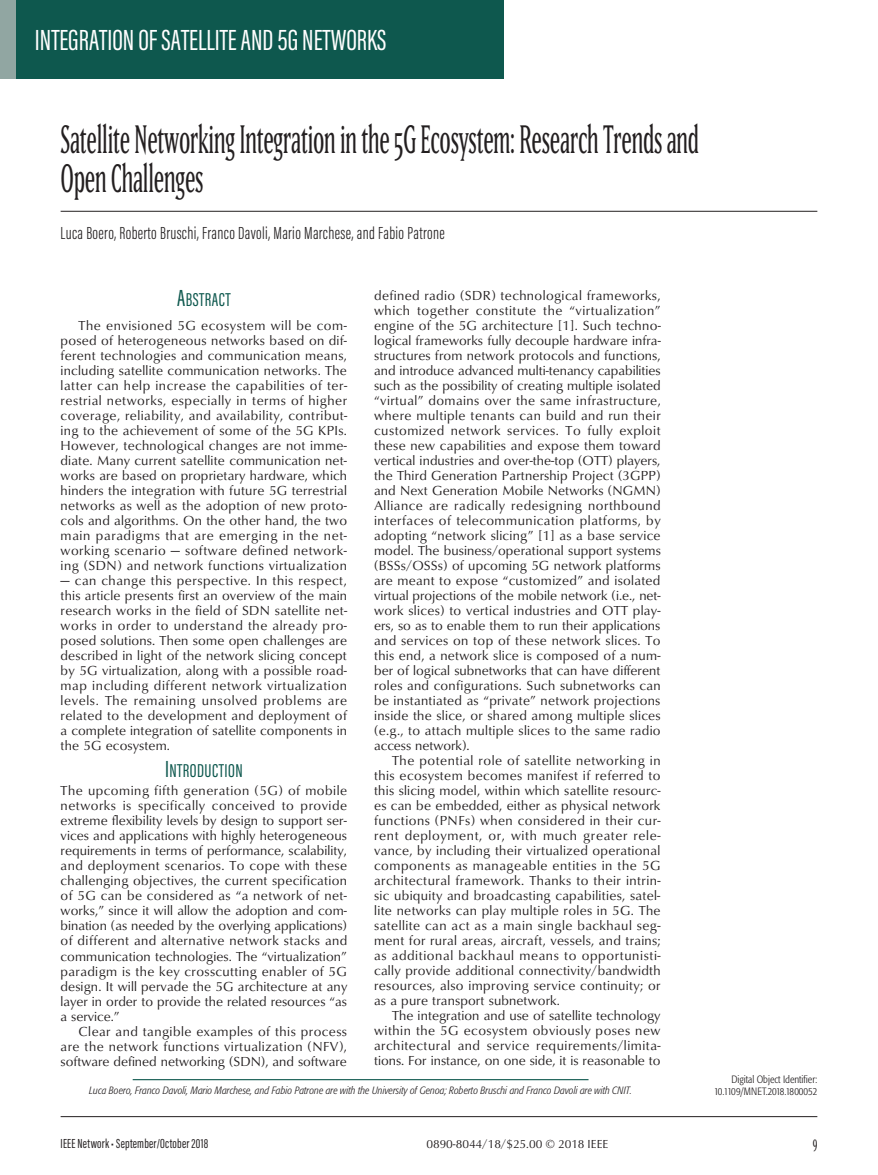
<style>
.page{position:relative;width:878px;height:1175px;background:#fff}
.page>*{position:absolute;margin:0;border:0;box-sizing:border-box;transform-origin:0 0}
.t1{font:condensed 39px/39px "Matrix II Ext OT";letter-spacing:-.005em;color:#231f20}
.t2{font:30px "Acumin Pro Extra Cond";color:#fff}
.t3{font:19.2px "Acumin Pro Extra Cond Regular SC800";letter-spacing:.025em;color:#0e584e}
.t4{font:300 18px "Acumin Pro Extra Cond";letter-spacing:.02em;color:#231f20}
.t5{font:16.5px "Matrix II Ext OT Narrow SC800";color:#231f20}
.t6{font:13.5px/15px "Classico URW";letter-spacing:.01em;color:#231f20;text-align:justify}
.t7{font:13.5px "Acumin Pro Extra Cond";letter-spacing:.015em;color:#231f20}
.t8{font:12px "Classico URW Reg SC800";color:#231f20}
.t9{font:italic 300 condensed 10.5px "Formata";color:#231f20}
.t10{font:300 condensed 10.5px "Formata";color:#231f20}
.s1{font-size:24px}
</style>
<div class="page">
<div style="left:0;top:0;width:503px;height:79px;background:#0e584e"></div>
<div style="left:0;top:0;width:16px;height:79px;background:#91a6a2"></div>
<hr style="left:61px;top:1115px;width:756px;height:1px;background:#231f20">
<hr style="left:61px;top:211px;width:756px;height:1px;background:#231f20">
<hr style="left:133px;top:1078px;width:455px;height:1px;background:#0e584e">
<h2 class="t2" style="left:35px;top:22px;width:353px">INTEGRATION OF SATELLITE AND 5G NETWORKS</h2>
<h1 class="t1" style="left:61px;top:119px;width:639px">Satellite Networking Integration in the 5G Ecosystem: Research Trends and<br>Open Challenges</h1>
<h3 class="t4" style="left:61px;top:222px;width:385px">Luca Boero, Roberto Bruschi, Franco Davoli, Mario Marchese, and Fabio Patrone</h3>
<h3 class="t3" style="left:177px;top:287px;width:55px"><span class="s1">A</span>BSTRACT</h3>
<p class="t6" style="left:61px;top:317px;width:288px;text-indent:18px">The envisioned 5G ecosystem will be com&shy;posed of heterogeneous networks based on dif&shy;ferent technologies and communication means, including satellite communication networks. The latter can help increase the capabilities of ter&shy;restrial networks, especially in terms of higher coverage, reliability, and availability, contribut&shy;ing to the achievement of some of the 5G KPIs.<br>However, technological changes are not imme&shy;diate. Many current satellite communication net&shy;works are based on proprietary hardware, which hinders the integration with future 5G terrestrial networks as well as the adoption of new proto&shy;cols and algorithms. On the other hand, the two main paradigms that are emerging in the net&shy;working scenario — software defined network&shy;ing (SDN) and network functions virtualization</p>
<p class="t6" style="left:61px;top:572px;width:288px">— can change this perspective. In this respect, this article presents first an overview of the main research works in the field of SDN satellite net&shy;works in order to understand the already pro&shy;posed solutions. Then some open challenges are described in light of the network slicing concept by 5G virtualization, along with a possible road&shy;map including different network virtualization levels. The remaining unsolved problems are related to the development and deployment of a complete integration of satellite components in the 5G ecosystem.</p>
<h3 class="t3" style="left:165px;top:759px;width:79px"><span class="s1">I</span>NTRODUCTION</h3>
<p class="t6" style="left:61px;top:782px;width:288px">The upcoming fifth generation (5G) of mobile networks is specifically conceived to provide extreme flexibility levels by design to support ser&shy;vices and applications with highly heterogeneous requirements in terms of performance, scalability, and deployment scenarios. To cope with these challenging objectives, the current specification of 5G can be considered as “a network of net&shy;works,” since it will allow the adoption and com&shy;bination (as needed by the overlying applications) of different and alternative network stacks and communication technologies. The “virtualization” paradigm is the key crosscutting enabler of 5G design. It will pervade the 5G architecture at any layer in order to provide the related resources “as a service.”</p>
<p class="t6" style="left:61px;top:1022px;width:288px;text-indent:18px">Clear and tangible examples of this process are the network functions virtualization (NFV), software defined networking (SDN), and software</p>
<p class="t6" style="left:374px;top:287px;width:288px">defined radio (SDR) technological frameworks, which together constitute the “virtualization” engine of the 5G architecture [1]. Such techno&shy;logical frameworks fully decouple hardware infra&shy;structures from network protocols and functions, and introduce advanced multi-tenancy capabilities such as the possibility of creating multiple isolated “virtual” domains over the same infrastructure, where multiple tenants can build and run their customized network services. To fully exploit these new capabilities and expose them toward vertical industries and over-the-top (OTT) players, the Third Generation Partnership Project (3GPP) and Next Generation Mobile Networks (NGMN)<br>Alliance are radically redesigning northbound interfaces of telecommunication platforms, by adopting “network slicing” [1] as a base service model. The business/operational support systems (BSSs/OSSs) of upcoming 5G network platforms are meant to expose “customized” and isolated virtual projections of the mobile network (i.e., net&shy;work slices) to vertical industries and OTT play&shy;ers, so as to enable them to run their applications and services on top of these network slices. To this end, a network slice is composed of a num&shy;ber of logical subnetworks that can have different roles and configurations. Such subnetworks can be instantiated as “private” network projections inside the slice, or shared among multiple slices (e.g., to attach multiple slices to the same radio access network).</p>
<p class="t6" style="left:374px;top:752px;width:288px;text-indent:18px">The potential role of satellite networking in this ecosystem becomes manifest if referred to this slicing model, within which satellite resourc&shy;es can be embedded, either as physical network functions (PNFs) when considered in their cur&shy;rent deployment, or, with much greater rele&shy;vance, by including their virtualized operational components as manageable entities in the 5G architectural framework. Thanks to their intrin&shy;sic ubiquity and broadcasting capabilities, satel&shy;lite networks can play multiple roles in 5G. The satellite can act as a main single backhaul seg&shy;ment for rural areas, aircraft, vessels, and trains; as additional backhaul means to opportunisti&shy;cally provide additional connectivity/bandwidth resources, also improving service continuity; or as a pure transport subnetwork.</p>
<p class="t6" style="left:374px;top:1007px;width:288px;text-indent:18px">The integration and use of satellite technology within the 5G ecosystem obviously poses new architectural and service requirements/limita&shy;tions. For instance, on one side, it is reasonable to</p>
<p class="t10" style="left:731px;top:1073px;width:87px">Digital Object Identifier:</p>
<p class="t9" style="left:89px;top:1083px;width:544px">Luca Boero, Franco Davoli, Mario Marchese, and Fabio Patrone are with the University of Genoa; Roberto Bruschi and Franco Davoli are with CNIT.</p>
<p class="t10" style="left:714px;top:1085px;width:105px">10.1109/MNET.2018.1800052</p>
<p class="t7" style="left:61px;top:1134px;width:149px">IEEE Network • September/October 2018</p>
<p class="t8" style="left:426px;top:1135px;width:183px">0890-8044/18/$25.00 © 2018 IEEE</p>
<p class="t5" style="left:812px;top:1132px;width:6px">9</p>
</div>
